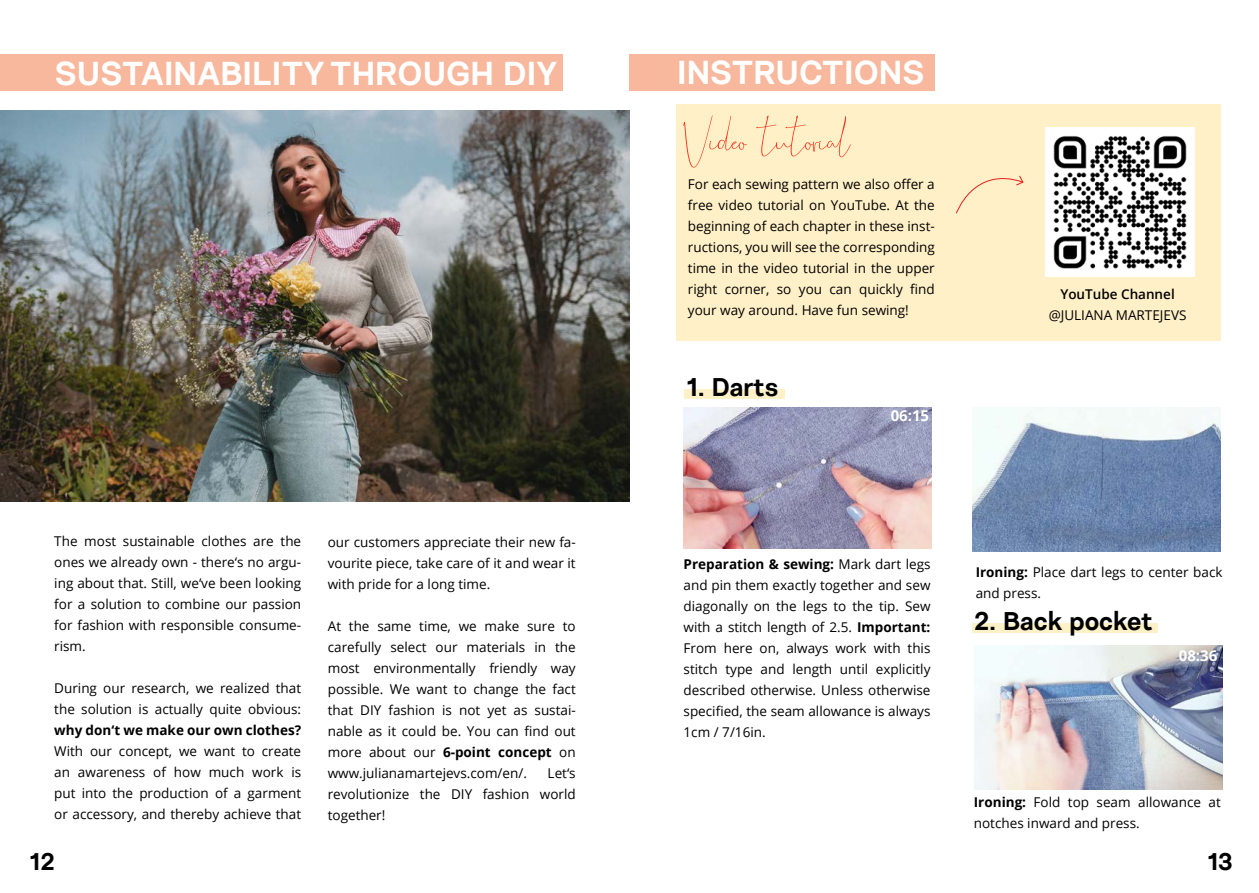
<style>
.page{position:relative;width:1259px;height:893px;background:#fff}
.page>*{position:absolute;margin:0;border:0;box-sizing:border-box;transform-origin:0 0}
.t1{font:60px "Cellina";color:#f9331e}
.t2{font:700 33px "Nurom";color:#fff}
.t3{font:700 25.5px "Nurom";color:#000}
.t4{font:700 24px "Nurom";color:#000}
.t5{font:700 15px "Open Sans";color:#fff}
.t6{font:13.5px/21px "Open Sans";color:#000;text-align:justify}
.t7{font:700 13.5px "Open Sans";color:#000}
.t8{font:600 13.5px "Open Sans";color:#000}
.s1{font-weight:700}
</style>
<div class="page">
<div style="left:0;top:54px;width:563px;height:37px;background:#f7b89e"></div>
<img style="left:0;top:111px;width:630px;height:391px">
<div style="left:629px;top:54px;width:306px;height:36px;background:#f7b89e"></div>
<img style="left:683px;top:408px;width:248px;height:141px">
<img style="left:972px;top:408px;width:248px;height:143px">
<div style="left:684px;top:389px;width:100px;height:10px;background:#fef0c7"></div>
<div style="left:676px;top:104px;width:544px;height:237px;background:#fff0c7"></div>
<img style="left:1045px;top:127px;width:149px;height:149px">
<svg style="left:956px;top:175px;width:68px;height:39px"></svg>
<div style="left:972px;top:623px;width:186px;height:9px;background:#fef0c7"></div>
<img style="left:974px;top:645px;width:248px;height:144px">
<h2 class="t2" style="left:55px;top:52px;width:504px">SUSTAINABILITY THROUGH DIY</h2>
<h2 class="t2" style="left:677px;top:51px;width:249px">INSTRUCTIONS</h2>
<h1 class="t1" style="left:683px;top:113px;width:169px">Video tutorial</h1>
<p class="t6" style="left:688px;top:173px;width:248px">For each sewing pattern we also offer a free video tutorial on YouTube. At the beginning of each chapter in these inst&shy;ructions, you will see the corresponding time in the video tutorial in the upper right corner, so you can quickly find your way around. Have fun sewing!</p>
<h3 class="t3" style="left:687px;top:371px;width:93px">1. Darts</h3>
<p class="t5" style="left:890px;top:405px;width:40px">06:15</p>
<p class="t8" style="left:1060px;top:285px;width:116px">YouTube Channel</p>
<p class="t6" style="left:1048px;top:304px;width:139px">@JULIANA MARTEJEVS</p>
<p class="t6" style="left:54px;top:530px;width:248px">The most sustainable clothes are the ones we already own - there‘s no argu&shy;ing about that. Still, we‘ve been looking for a solution to combine our passion for fashion with responsible consume&shy;rism.</p>
<p class="t6" style="left:54px;top:677px;width:248px">During our research, we realized that the solution is actually quite obvious:</p>
<p class="t7" style="left:54px;top:720px;width:248px">why don‘t we make our own clothes?</p>
<p class="t6" style="left:54px;top:740px;width:248px">With our concept, we want to create an awareness of how much work is put into the production of a garment or accessory, and thereby achieve that</p>
<p class="t6" style="left:328px;top:531px;width:249px">our customers appreciate their new fa&shy;vourite piece, take care of it and wear it with pride for a long time.</p>
<p class="t6" style="left:328px;top:615px;width:249px">At the same time, we make sure to carefully select our materials in the most environmentally friendly way possible. We want to change the fact that DIY fashion is not yet as sustai&shy;nable as it could be. You can find out more about our <span class="s1">6-point concept</span> on www.julianamartejevs.com/en/.</p>
<p class="t6" style="left:328px;top:762px;width:249px;text-indent:220px">Let‘s revolutionize the DIY fashion world together!</p>
<p class="t6" style="left:683px;top:553px;width:248px"><span class="s1">Preparation &amp; sewing:</span> Mark dart legs and pin them exactly together and sew diagonally on the legs to the tip. Sew with a stitch length of 2.5. <span class="s1">Important:<br></span>From here on, always work with this stitch type and length until explicitly described otherwise. Unless otherwise specified, the seam allowance is always 1cm / 7/16in.</p>
<p class="t6" style="left:975px;top:561px;width:248px"><span class="s1">Ironing:</span> Place dart legs to center back and press.</p>
<h3 class="t3" style="left:974px;top:605px;width:180px">2. Back pocket</h3>
<p class="t5" style="left:1178px;top:645px;width:40px">08:36</p>
<p class="t6" style="left:974px;top:791px;width:248px"><span class="s1">Ironing:</span> Fold top seam allowance at notches inward and press.</p>
<h3 class="t4" style="left:30px;top:846px;width:26px">12</h3>
<h3 class="t4" style="left:1208px;top:846px;width:26px">13</h3>
</div>
